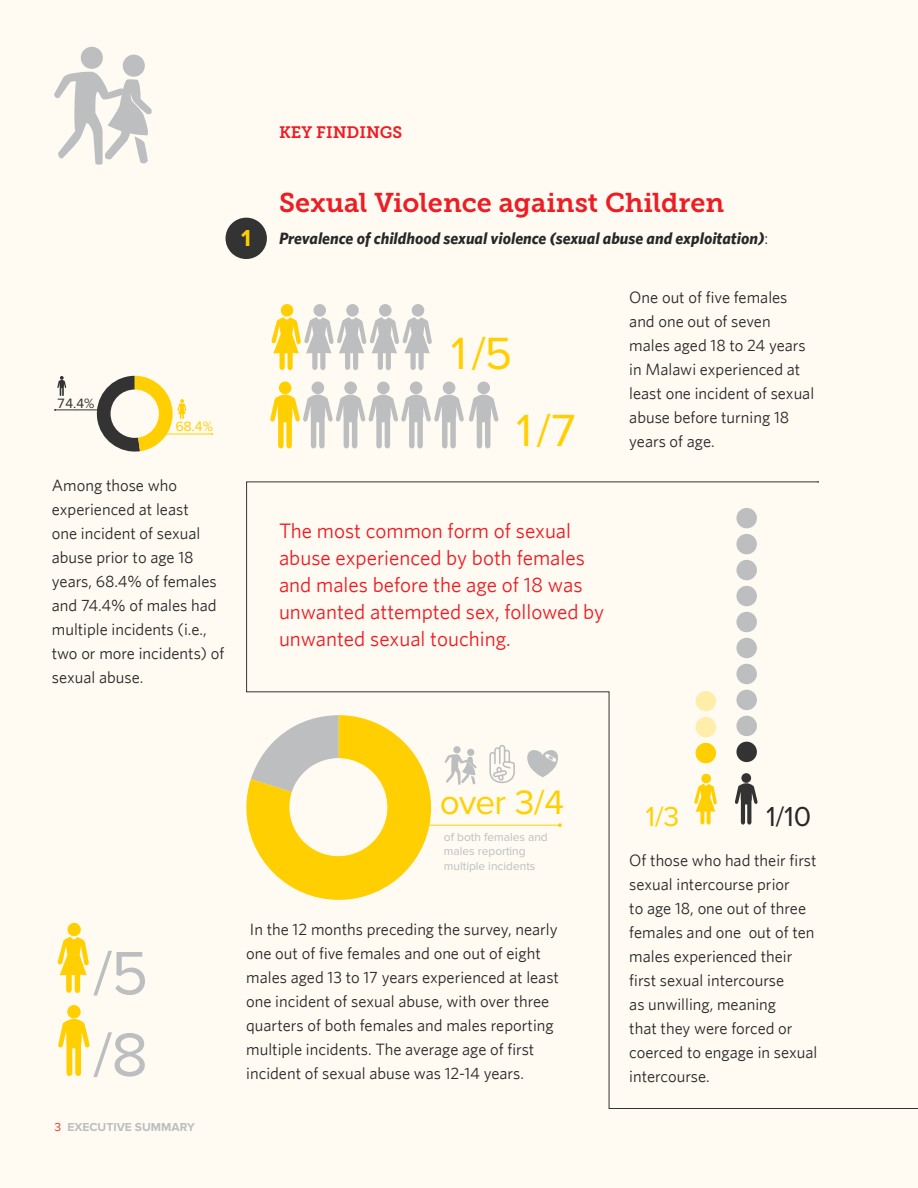
<style>
.page{position:relative;width:918px;height:1188px;background:#fffbf3}
.page>*{position:absolute;margin:0;border:0;box-sizing:border-box;transform-origin:0 0}
.t1{font:63.3px "Proxima Nova";color:#bcbec0}
.t2{font:46.8px/76.5px "Proxima Nova";color:#ffcf01}
.t3{font:35.1px "Proxima Nova";color:#ffcf01}
.t4{font:28.5px "Proxima Nova";color:#292829}
.t5{font:28.5px "Proxima Nova";color:#ffcf01}
.t6{font:27px "Museo Slab 700";color:#ed1d24}
.t7{font:700 24px "Proxima Nova";color:#ffcf01}
.t8{font:21px/27px "Whitney";color:#ed1d24}
.t9{font:16.5px/24px "Whitney";color:#292829}
.t10{font:italic 700 16.5px "Whitney";color:#292829}
.t11{font:16.5px "Museo Slab 700";color:#ed1d24}
.t12{font:13.95px "Proxima Nova";color:#ffcf01}
.t13{font:13.95px "Proxima Nova";color:#333334}
.t14{font:12px/14.2px "Proxima Nova";color:#bcbec0}
.t15{font:700 12px "Proxima Nova";color:#bcbec0}
.s1{font-weight:400;font-style:normal}
.s2{font-weight:400;color:#ef382c}
</style>
<div class="page">
<div style="left:279px;top:382px;width:12px;height:12px;background:#ffcf01;border-radius:50%"></div>
<div style="left:312px;top:382px;width:12px;height:12px;background:#bcbec0;border-radius:50%"></div>
<div style="left:344px;top:382px;width:13px;height:12px;background:#bcbec0;border-radius:50%"></div>
<div style="left:377px;top:382px;width:13px;height:12px;background:#bcbec0;border-radius:50%"></div>
<div style="left:410px;top:382px;width:12px;height:12px;background:#bcbec0;border-radius:50%"></div>
<div style="left:443px;top:382px;width:12px;height:12px;background:#bcbec0;border-radius:50%"></div>
<div style="left:477px;top:382px;width:13px;height:12px;background:#bcbec0;border-radius:50%"></div>
<svg style="left:270px;top:395px;width:229px;height:53px"></svg>
<svg style="left:271px;top:304px;width:161px;height:66px"></svg>
<svg style="left:57px;top:376px;width:9px;height:20px"></svg>
<svg style="left:94px;top:376px;width:92px;height:76px"></svg>
<hr style="left:166px;top:434px;width:46px;height:1px;background:#ffcf01">
<hr style="left:55px;top:410px;width:47px;height:1px;background:#333334">
<svg style="left:58px;top:923px;width:31px;height:70px"></svg>
<div style="left:67px;top:1005px;width:14px;height:13px;background:#ffcf01;border-radius:50%"></div>
<svg style="left:58px;top:1019px;width:32px;height:57px"></svg>
<svg style="left:246px;top:482px;width:672px;height:627px"></svg>
<div style="left:736px;top:742px;width:21px;height:20px;background:#333334;border-radius:50%"></div>
<div style="left:736px;top:716px;width:21px;height:20px;background:#bcbec0;border-radius:50%"></div>
<div style="left:736px;top:690px;width:21px;height:20px;background:#bcbec0;border-radius:50%"></div>
<div style="left:736px;top:664px;width:21px;height:20px;background:#bcbec0;border-radius:50%"></div>
<div style="left:736px;top:638px;width:21px;height:20px;background:#bcbec0;border-radius:50%"></div>
<div style="left:736px;top:612px;width:21px;height:20px;background:#bcbec0;border-radius:50%"></div>
<div style="left:736px;top:586px;width:21px;height:20px;background:#bcbec0;border-radius:50%"></div>
<div style="left:736px;top:560px;width:21px;height:20px;background:#bcbec0;border-radius:50%"></div>
<div style="left:736px;top:534px;width:21px;height:20px;background:#bcbec0;border-radius:50%"></div>
<div style="left:736px;top:508px;width:21px;height:20px;background:#bcbec0;border-radius:50%"></div>
<div style="left:696px;top:743px;width:20px;height:20px;background:#ffcf01;border-radius:50%"></div>
<div style="left:696px;top:717px;width:20px;height:20px;background:#ffedaa;border-radius:50%"></div>
<div style="left:696px;top:691px;width:20px;height:20px;background:#ffedaa;border-radius:50%"></div>
<div style="left:741px;top:773px;width:10px;height:10px;background:#333334;border-radius:50%"></div>
<svg style="left:735px;top:783px;width:23px;height:42px"></svg>
<svg style="left:694px;top:774px;width:23px;height:51px"></svg>
<div style="left:226px;top:218px;width:41px;height:41px;background:#333334;border-radius:50%"></div>
<div style="left:81px;top:47px;width:22px;height:22px;background:#bcbec0;border-radius:50%"></div>
<div style="left:123px;top:55px;width:22px;height:22px;background:#bcbec0;border-radius:50%"></div>
<svg style="left:54px;top:72px;width:98px;height:93px"></svg>
<h3 class="t7" style="left:241px;top:224px;width:11px">1</h3>
<p class="t13" style="left:57px;top:395px;width:39px">74.4%</p>
<p class="t12" style="left:175px;top:419px;width:39px">68.4%</p>
<p class="t9" style="left:52px;top:473px;width:174px">Among those who experienced at least<br>one incident of sexual abuse prior to age 18 years, 68.4% of females and 74.4% of males had multiple incidents (i.e., two or more incidents) of sexual abuse.</p>
<p class="t11" style="left:279px;top:123px;width:125px">KEY FINDINGS</p>
<h3 class="t6" style="left:279px;top:188px;width:447px">Sexual Violence against Children</h3>
<p class="t10" style="left:279px;top:228px;width:491px">Prevalence of childhood sexual violence (sexual abuse and exploitation)<span class="s1">:</span></p>
<h2 class="t2" style="left:510px;top:316px;width:69px;text-indent:-65px">1/5<br>1/7</h2>
<p class="t9" style="left:629px;top:285px;width:186px">One out of five females and one out of seven males aged 18 to 24 years in Malawi experienced at least one incident of sexual abuse before turning 18 years of age.</p>
<p class="t8" style="left:279px;top:517px;width:327px">The most common form of sexual abuse experienced by both females and males before the age of 18 was unwanted attempted sex, followed by unwanted sexual touching.</p>
<h1 class="t1" style="left:93px;top:937px;width:57px">/5</h1>
<h1 class="t1" style="left:93px;top:1018px;width:57px">/8</h1>
<p class="t15" style="left:54px;top:1120px;width:142px"><span class="s2">3</span> EXECUTIVE SUMMARY</p>
<h3 class="t3" style="left:440px;top:782px;width:127px">over 3/4</h3>
<p class="t14" style="left:444px;top:830px;width:105px">of both females and males reporting multiple incidents</p>
<p class="t9" style="left:246px;top:917px;width:314px">In the 12 months preceding the survey, nearly one out of five females and one out of eight males aged 13 to 17 years experienced at least one incident of sexual abuse, with over three quarters of both females and males reporting multiple incidents. The average age of first incident of sexual abuse was 12-14 years.</p>
<h3 class="t5" style="left:645px;top:800px;width:35px">1/3</h3>
<h3 class="t4" style="left:766px;top:800px;width:47px">1/10</h3>
<p class="t9" style="left:629px;top:848px;width:190px">Of those who had their first sexual intercourse prior<br>to age 18, one out of three females and one out of ten males experienced their first sexual intercourse<br>as unwilling, meaning<br>that they were forced or coerced to engage in sexual</p>
<p class="t9" style="left:629px;top:1064px;width:82px">intercourse.</p>
</div>
